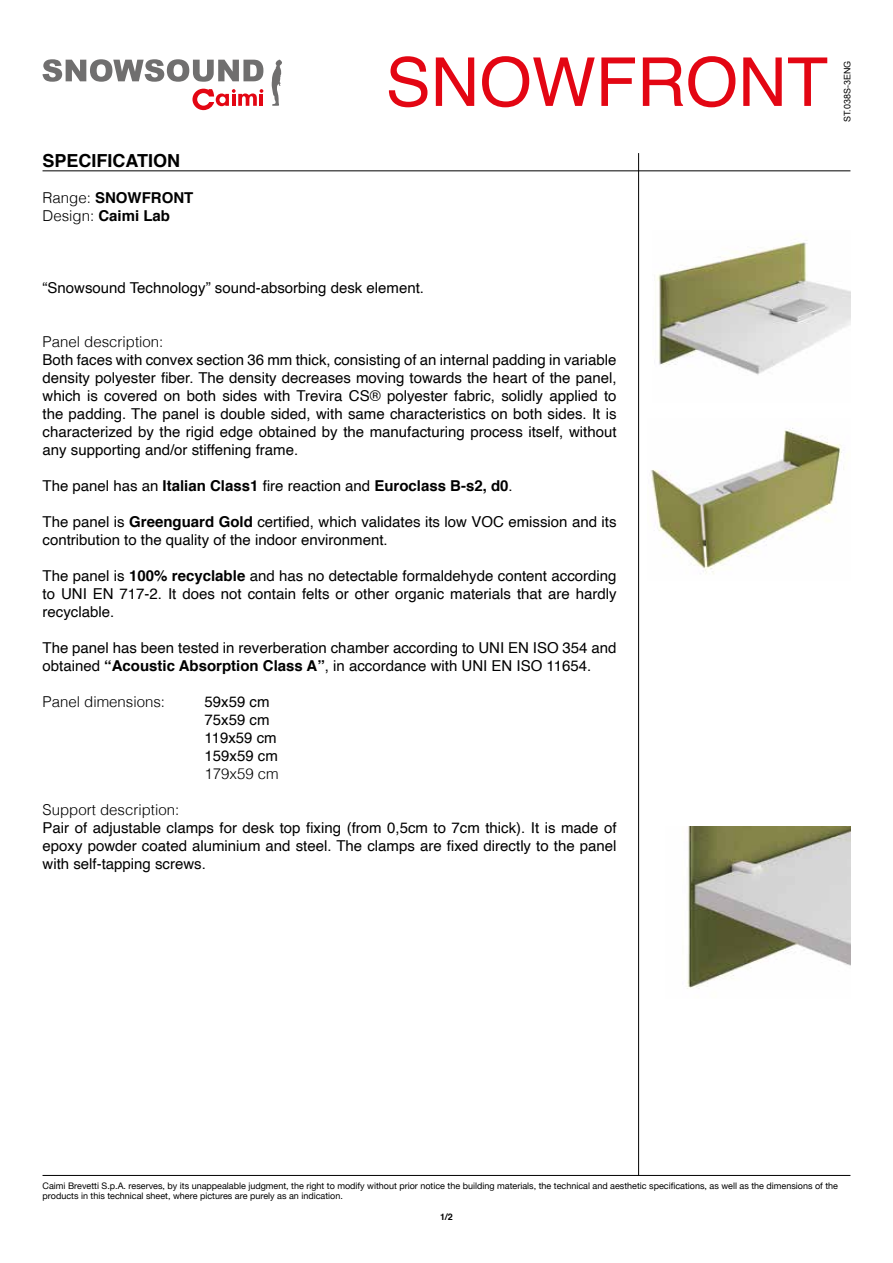
<style>
.page{position:relative;width:893px;height:1263px;background:#fff}
.page>*{position:absolute;margin:0;border:0;box-sizing:border-box;transform-origin:0 0}
.t1{font:67.5px "Helvetica";color:#e30613}
.t2{font:700 18px "Helvetica";color:#000}
.t3{font:15px/18px "Helvetica";color:#000;text-align:justify}
.t4{font:300 15px "Helvetica";color:#000}
.t5{font:700 15px/18px "Helvetica";color:#000}
.t6{font:9px/10.8px "Helvetica Neue";color:#000}
.t7{font:9px "Arial";color:#000}
.t8{font:700 9px "Helvetica";color:#000}
.s1{font-weight:300}
.s2{font-weight:700}
</style>
<div class="page">
<hr style="left:43px;top:170px;width:807px;height:1px;background:#000">
<hr style="left:43px;top:1175px;width:807px;height:1px;background:#000">
<hr style="left:638px;top:153px;width:1px;height:1022px;background:#000">
<img style="left:655px;top:240px;width:195px;height:135px">
<img style="left:651px;top:428px;width:193px;height:147px">
<img style="left:687px;top:826px;width:163px;height:163px">
<svg style="left:43px;top:59px;width:220px;height:23px"></svg>
<svg style="left:272px;top:60px;width:10px;height:46px"></svg>
<svg style="left:192px;top:89px;width:71px;height:21px"></svg>
<p class="t2" style="left:43px;top:146px;width:139px">SPECIFICATION</p>
<p class="t5" style="left:43px;top:189px;width:152px"><span class="s1">Range:</span> SNOWFRONT<br><span class="s1">Design:</span> Caimi Lab</p>
<h1 class="t1" style="left:386px;top:30px;width:444px">SNOWFRONT</h1>
<p class="t7" style="left:841px;top:122px;width:63px;rotate:-90deg">ST.038S-3ENG</p>
<p class="t3" style="left:43px;top:279px;width:383px">“Snowsound Technology” sound-absorbing desk element.</p>
<p class="t4" style="left:43px;top:329px;width:122px">Panel description:</p>
<p class="t3" style="left:43px;top:351px;width:575px">Both faces with convex section 36 mm thick, consisting of an internal padding in variable density polyester fiber. The density decreases moving towards the heart of the panel, which is covered on both sides with Trevira CS® polyester fabric, solidly applied to the padding. The panel is double sided, with same characteristics on both sides. It is characterized by the rigid edge obtained by the manufacturing process itself, without any supporting and/or stiffening frame.</p>
<p class="t3" style="left:43px;top:477px;width:472px">The panel has an <span class="s2">Italian Class1</span> fire reaction and <span class="s2">Euroclass B-s2, d0</span>.</p>
<p class="t3" style="left:43px;top:513px;width:576px">The panel is <span class="s2">Greenguard Gold</span> certified, which validates its low VOC emission and its contribution to the quality of the indoor environment.</p>
<p class="t3" style="left:43px;top:567px;width:575px">The panel is <span class="s2">100% recyclable</span> and has no detectable formaldehyde content according to UNI EN 717-2. It does not contain felts or other organic materials that are hardly recyclable.</p>
<p class="t3" style="left:43px;top:639px;width:576px">The panel has been tested in reverberation chamber according to UNI EN ISO 354 and obtained <span class="s2">“Acoustic Absorption Class A”</span>, in accordance with UNI EN ISO 11654.</p>
<p class="t4" style="left:43px;top:689px;width:124px">Panel dimensions:</p>
<p class="t3" style="left:205px;top:693px;width:75px;text-align:left">59x59 cm<br>75x59 cm<br>119x59 cm<br>159x59 cm</p>
<p class="t4" style="left:205px;top:761px;width:76px">179x59 cm</p>
<p class="t4" style="left:43px;top:797px;width:138px">Support description:</p>
<p class="t3" style="left:43px;top:819px;width:576px">Pair of adjustable clamps for desk top fixing (from 0,5cm to 7cm thick). It is made of epoxy powder coated aluminium and steel. The clamps are fixed directly to the panel with self-tapping screws.</p>
<p class="t6" style="left:43px;top:1180px;width:797px">Caimi Brevetti S.p.A. reserves, by its unappealable judgment, the right to modify without prior notice the building materials, the technical and aesthetic specifications, as well as the dimensions of the products in this technical sheet, where pictures are purely as an indication.</p>
<p class="t8" style="left:440px;top:1210px;width:14px">1/2</p>
</div>
